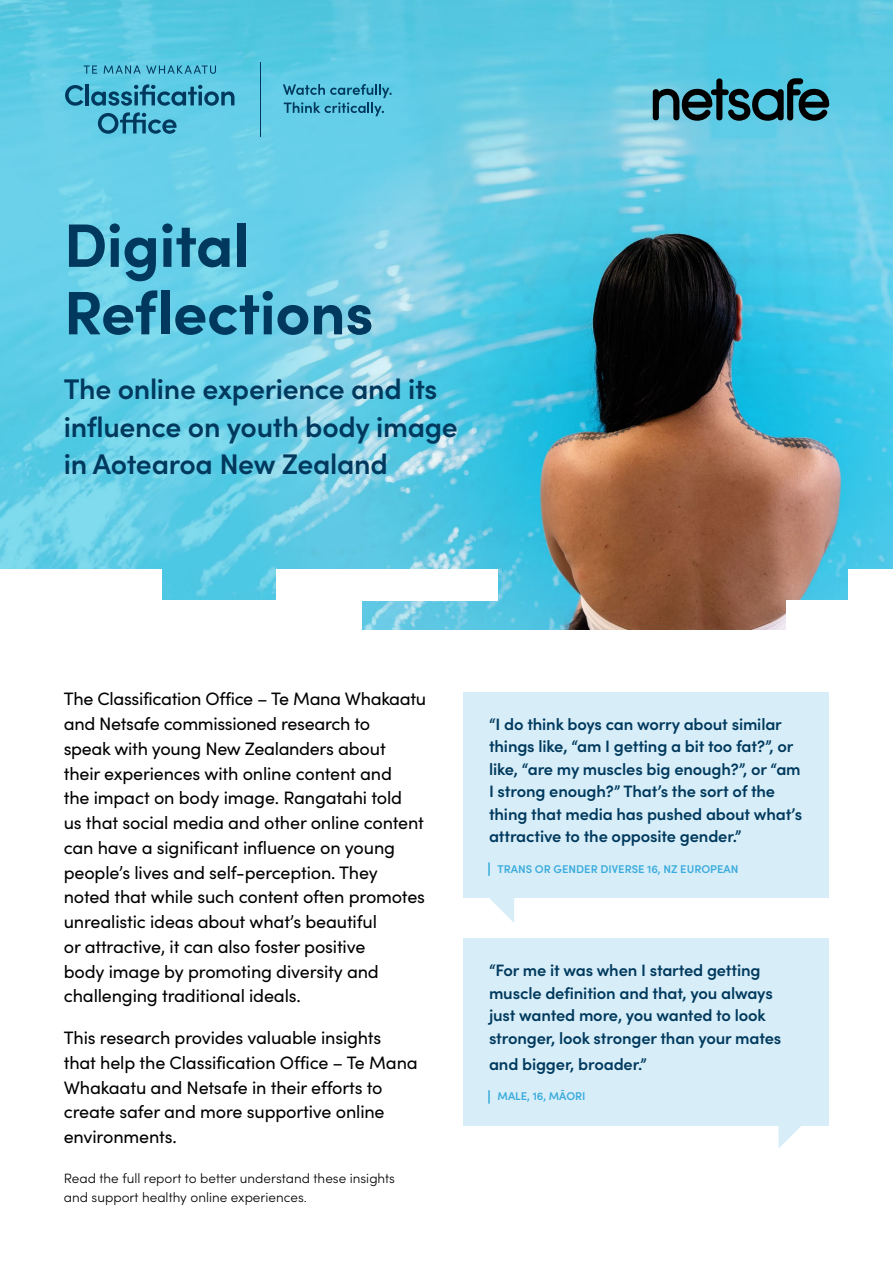
<style>
.page{position:relative;width:893px;height:1263px;background:#fff}
.page>*{position:absolute;margin:0;border:0;box-sizing:border-box;transform-origin:0 0}
.t1{font:700 61.5px/67.5px "Sofia Pro";letter-spacing:-.01em;color:#00395d}
.t2{font:600 28.5px/37.5px "Sofia Pro";letter-spacing:-.01em;color:#00395d}
.t3{font:18px/24.8px "Sofia Pro";letter-spacing:-.01em;color:#000}
.t4{font:600 16.5px/22.5px "Sofia Pro";letter-spacing:-.01em;color:#00395d}
.t5{font:300 13.5px/18.6px "Sofia Pro";color:#000}
.t6{font:600 11.25px "Sofia Pro";color:#3aabdc}
</style>
<div class="page">
<img style="left:0;top:0;width:893px;height:630px">
<svg style="left:65px;top:85px;width:18px;height:21px"></svg>
<hr style="left:85px;top:84px;width:4px;height:21px;background:#00395d">
<svg style="left:91px;top:84px;width:143px;height:22px;background:#3d97b4"></svg>
<svg style="left:98px;top:112px;width:79px;height:22px;background:#3d95b2"></svg>
<svg style="left:283px;top:84px;width:109px;height:32px;background:#4cabc8"></svg>
<hr style="left:260px;top:62px;width:1px;height:75px;background:#00395d">
<svg style="left:84px;top:66px;width:13px;height:8px"></svg>
<svg style="left:104px;top:66px;width:112px;height:8px"></svg>
<svg style="left:653px;top:78px;width:176px;height:43px;background:#367483"></svg>
<div style="left:0;top:600px;width:361px;height:31px;background:#fff"></div>
<div style="left:0;top:569px;width:162px;height:31px;background:#fff"></div>
<div style="left:276px;top:569px;width:222px;height:31px;background:#fff"></div>
<div style="left:787px;top:600px;width:106px;height:31px;background:#fff"></div>
<div style="left:848px;top:569px;width:45px;height:31px;background:#fff"></div>
<svg style="left:489px;top:898px;width:25px;height:25px"></svg>
<div style="left:463px;top:939px;width:366px;height:187px;background:#d7eef8"></div>
<svg style="left:488px;top:1090px;width:2px;height:13px"></svg>
<svg style="left:778px;top:1126px;width:23px;height:22px"></svg>
<div style="left:463px;top:692px;width:366px;height:206px;background:#d7eef8"></div>
<svg style="left:488px;top:862px;width:2px;height:14px"></svg>
<h1 class="t1" style="left:64px;top:207px;width:311px">Digital<br>Reflections</h1>
<h2 class="t2" style="left:64px;top:369px;width:396px">The online experience and its influence on youth body image in Aotearoa New Zealand</h2>
<p class="t3" style="left:64px;top:686px;width:364px">The Classification Office – Te Mana Whakaatu and Netsafe commissioned research to<br>speak with young New Zealanders about their experiences with online content and<br>the impact on body image. Rangatahi told<br>us that social media and other online content can have a significant influence on young people’s lives and self-perception. They noted that while such content often promotes unrealistic ideas about what’s beautiful<br>or attractive, it can also foster positive<br>body image by promoting diversity and challenging traditional ideals.</p>
<p class="t3" style="left:64px;top:1024px;width:355px">This research provides valuable insights that help the Classification Office – Te Mana Whakaatu and Netsafe in their efforts to create safer and more supportive online environments.</p>
<p class="t5" style="left:64px;top:1168px;width:333px">Read the full report to better understand these insights and support healthy online experiences.</p>
<p class="t4" style="left:489px;top:711px;width:315px">“I do think boys can worry about similar things like, “am I getting a bit too fat?”, or like, “are my muscles big enough?”, or “am I strong enough?” That’s the sort of the thing that media has pushed about what’s attractive to the opposite gender.”</p>
<p class="t6" style="left:498px;top:860px;width:242px">TRANS OR GENDER DIVERSE 16, NZ EUROPEAN</p>
<p class="t4" style="left:489px;top:958px;width:294px">“For me it was when I started getting muscle definition and that, you always just wanted more, you wanted to look stronger, look stronger than your mates</p>
<p class="t4" style="left:489px;top:1052px;width:159px">and bigger, broader.”</p>
<p class="t6" style="left:498px;top:1088px;width:90px">MALE, 16, MĀORI</p>
</div>
